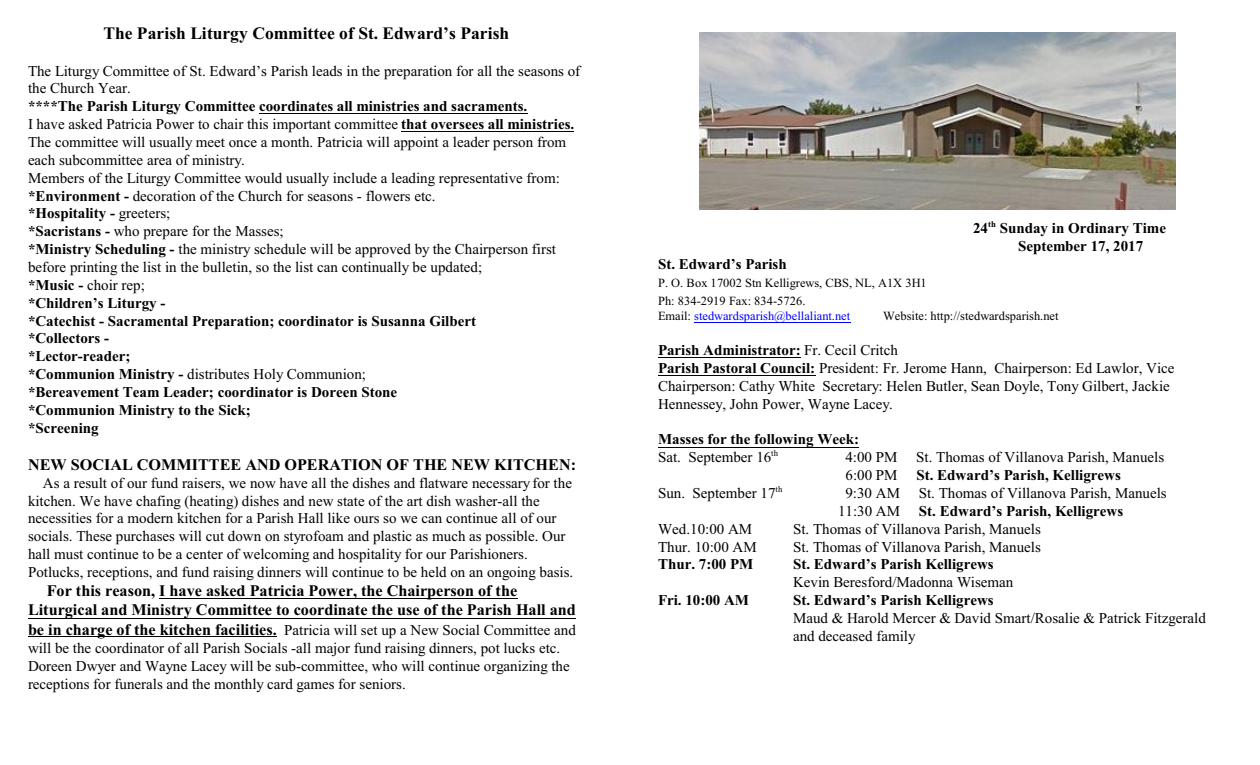
<style>
.page{position:relative;width:1260px;height:765px;background:#fff}
.page>*{position:absolute;margin:0;border:0;box-sizing:border-box;transform-origin:0 0}
.t1{font:700 17.5px "Times New Roman";color:#000}
.t2{font:700 16.25px/19.4px "Times New Roman";color:#000}
.t3{font:15px/17.9px "Times New Roman";color:#000}
.t4{font:700 15px/17.9px "Times New Roman";color:#000}
.t5{font:12.5px/17.9px "Times New Roman";color:#000}
.t6{font:12.5px "Times New Roman";color:#00f}
.s1{font-weight:700}
.s2{font-weight:700;font-size:16.25px}
.s3{color:#000}
.s4{font-weight:400}
</style>
<div class="page">
<hr style="left:259px;top:114px;width:268px;height:1px;background:#000">
<hr style="left:401px;top:131px;width:173px;height:1px;background:#000">
<hr style="left:159px;top:598px;width:358px;height:1px;background:#000">
<hr style="left:28px;top:618px;width:548px;height:1px;background:#000">
<hr style="left:28px;top:637px;width:249px;height:1px;background:#000">
<img style="left:699px;top:32px;width:477px;height:178px">
<hr style="left:694px;top:322px;width:156px;height:1px;background:#00f">
<hr style="left:658px;top:357px;width:143px;height:1px;background:#000">
<hr style="left:658px;top:375px;width:157px;height:1px;background:#000">
<hr style="left:658px;top:447px;width:201px;height:1px;background:#000">
<p class="t1" style="left:104px;top:27px;width:407px">The Parish Liturgy Committee of St. Edward’s Parish</p>
<p class="t3" style="left:28px;top:63px;width:554px">The Liturgy Committee of St. Edward’s Parish leads in the preparation for all the seasons of the Church Year.</p>
<p class="t3" style="left:28px;top:99px;width:548px"><span class="s1">****The Parish Liturgy Committee coordinates all ministries and sacraments.<br></span>I have asked Patricia Power to chair this important committee <span class="s1">that oversees all ministries.<br></span>The committee will usually meet once a month. Patricia will appoint a leader person from each subcommittee area of ministry.<br>Members of the Liturgy Committee would usually include a leading representative from: <span class="s1">*Environment -</span> decoration of the Church for seasons - flowers etc.<br><span class="s1">*Hospitality -</span> greeters;<br><span class="s1">*Sacristans -</span> who prepare for the Masses;<br><span class="s1">*Ministry Scheduling -</span> the ministry schedule will be approved by the Chairperson first before printing the list in the bulletin, so the list can continually be updated;<br><span class="s1">*Music -</span> choir rep;<br><span class="s1">*Children’s Liturgy -<br>*Catechist - Sacramental Preparation; coordinator is Susanna Gilbert<br>*Collectors -<br>*Lector-reader;<br>*Communion Ministry -</span> distributes Holy Communion;<br><span class="s1">*Bereavement Team Leader; coordinator is Doreen Stone<br>*Communion Ministry to the Sick;<br>*Screening</span></p>
<p class="t2" style="left:28px;top:456px;width:550px">NEW SOCIAL COMMITTEE AND OPERATION OF THE NEW KITCHEN:</p>
<p class="t3" style="left:28px;top:475px;width:547px;text-indent:15px">As a result of our fund raisers, we now have all the dishes and flatware necessary for the kitchen. We have chafing (heating) dishes and new state of the art dish washer-all the necessities for a modern kitchen for a Parish Hall like ours so we can continue all of our socials. These purchases will cut down on styrofoam and plastic as much as possible. Our hall must continue to be a center of welcoming and hospitality for our Parishioners.<br>Potlucks, receptions, and fund raising dinners will continue to be held on an ongoing basis.</p>
<p class="t2" style="left:28px;top:583px;width:549px;text-indent:19px">For this reason, I have asked Patricia Power, the Chairperson of the<br>Liturgical and Ministry Committee to coordinate the use of the Parish Hall and</p>
<p class="t3" style="left:28px;top:622px;width:549px"><span class="s2">be in charge of the kitchen facilities.</span> Patricia will set up a New Social Committee and will be the coordinator of all Parish Socials -all major fund raising dinners, pot lucks etc.<br>Doreen Dwyer and Wayne Lacey will be sub-committee, who will continue organizing the receptions for funerals and the monthly card games for seniors.</p>
<p class="t4" style="left:1018px;top:221px;width:150px;text-indent:-45px">24<sup>th</sup> Sunday in Ordinary Time<br>September 17, 2017</p>
<p class="t4" style="left:658px;top:256px;width:130px">St. Edward’s Parish</p>
<p class="t5" style="left:658px;top:275px;width:270px">P. O. Box 17002 Stn Kelligrews, CBS, NL, A1X 3H1<br>Ph: 834-2919 Fax: 834-5726.</p>
<p class="t6" style="left:658px;top:311px;width:194px"><span class="s3">Email:</span> stedwardsparish@bellaliant.net</p>
<p class="t5" style="left:883px;top:308px;width:177px">Website: http://stedwardsparish.net</p>
<p class="t3" style="left:658px;top:343px;width:518px"><span class="s1">Parish Administrator:</span> Fr. Cecil Critch<br><span class="s1">Parish Pastoral Council:</span> President: Fr. Jerome Hann, Chairperson: Ed Lawlor, Vice Chairperson: Cathy White Secretary: Helen Butler, Sean Doyle, Tony Gilbert, Jackie Hennessey, John Power, Wayne Lacey.</p>
<p class="t4" style="left:658px;top:432px;width:203px">Masses for the following Week:<br><span class="s4">Sat. September 16</span><sup>th</sup></p>
<p class="t3" style="left:846px;top:450px;width:320px;text-indent:71px">St. Thomas of Villanova Parish, Manuels<br>6:00 PM <span class="s1">St. Edward’s Parish, Kelligrews</span></p>
<p class="t3" style="left:845px;top:450px;width:54px">4:00 PM</p>
<p class="t3" style="left:658px;top:485px;width:126px">Sun. September 17<sup>th</sup></p>
<p class="t3" style="left:845px;top:485px;width:56px">9:30 AM</p>
<p class="t3" style="left:919px;top:485px;width:249px">St. Thomas of Villanova Parish, Manuels</p>
<p class="t3" style="left:838px;top:503px;width:64px">11:30 AM</p>
<p class="t4" style="left:919px;top:503px;width:206px">St. Edward’s Parish, Kelligrews</p>
<p class="t3" style="left:658px;top:521px;width:96px">Wed.10:00 AM</p>
<p class="t3" style="left:793px;top:521px;width:249px">St. Thomas of Villanova Parish, Manuels</p>
<p class="t3" style="left:658px;top:539px;width:100px">Thur. 10:00 AM</p>
<p class="t3" style="left:793px;top:539px;width:249px">St. Thomas of Villanova Parish, Manuels</p>
<p class="t4" style="left:658px;top:557px;width:97px">Thur. 7:00 PM</p>
<p class="t4" style="left:793px;top:557px;width:202px">St. Edward’s Parish Kelligrews</p>
<p class="t3" style="left:793px;top:575px;width:222px">Kevin Beresford/Madonna Wiseman</p>
<p class="t4" style="left:658px;top:593px;width:93px">Fri. 10:00 AM</p>
<p class="t4" style="left:793px;top:593px;width:202px">St. Edward’s Parish Kelligrews</p>
<p class="t3" style="left:793px;top:610px;width:414px">Maud &amp; Harold Mercer &amp; David Smart/Rosalie &amp; Patrick Fitzgerald and deceased family</p>
</div>
